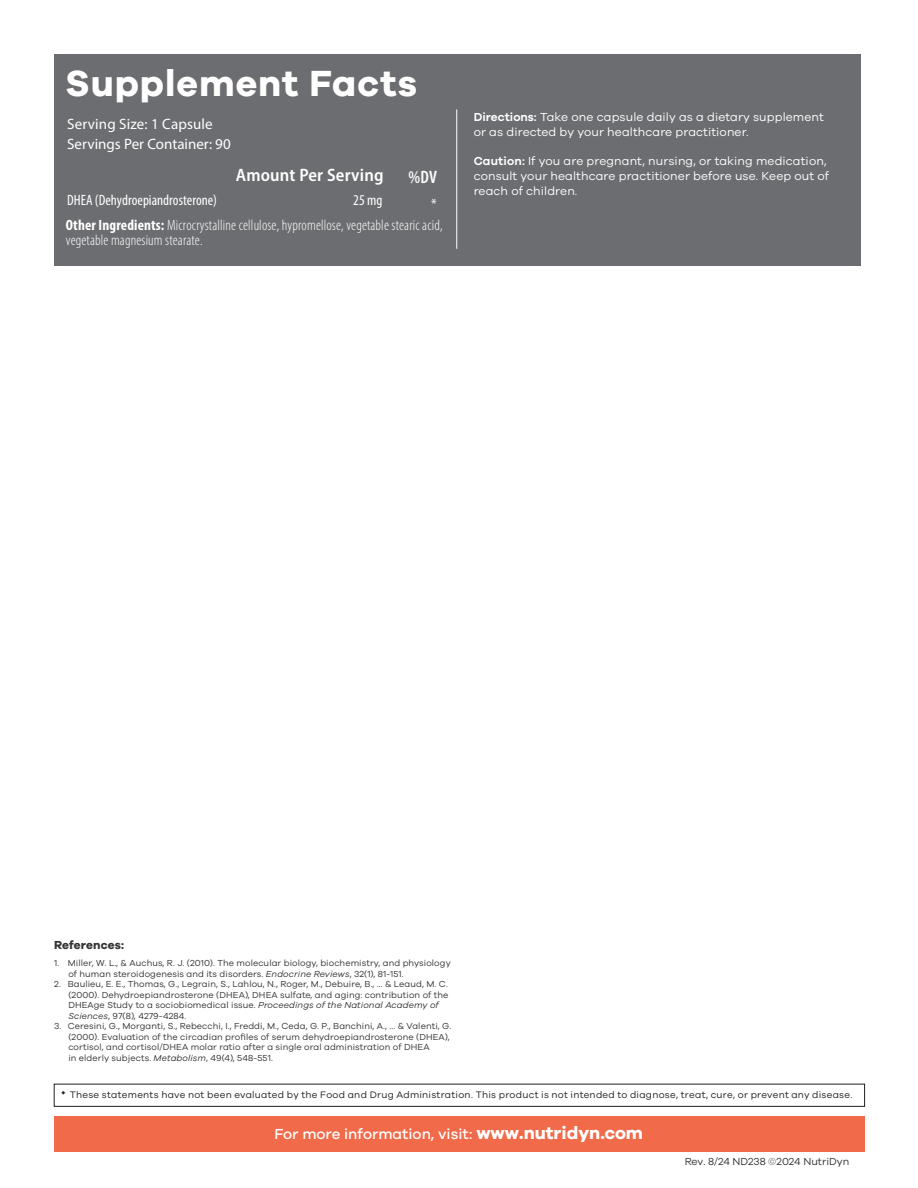
<style>
.page{position:relative;width:918px;height:1188px;background:#fff}
.page>*{position:absolute;margin:0;border:0;box-sizing:border-box;transform-origin:0 0}
.t1{font:700 37.5px "Galano Grotesque";letter-spacing:.025em;color:#fff}
.t2{font:600 semi-condensed 18px "Myriad Pro";letter-spacing:.01em;color:#fff}
.t3{font:600 condensed 18px "Myriad Pro";color:#fff}
.t4{font:300 condensed 15px/15px "Myriad Pro";letter-spacing:.01em;color:#fff}
.t5{font:15px "Myriad Pro";letter-spacing:.005em;color:#fff}
.t6{font:500 15px "Galano Grotesque";color:#fff}
.t7{font:condensed 15px "Myriad Pro";color:#fff}
.t8{font:12px/15px "Galano Grotesque";letter-spacing:.01em;color:#fff}
.t9{font:700 12px "Galano Grotesque";letter-spacing:.01em;color:#323332}
.t10{font:10.5px "Galano Grotesque";color:#323332}
.t11{font:9.75px "Galano Grotesque";letter-spacing:.025em;color:#231f20}
.t12{font:9px/10.5px "Galano Grotesque";letter-spacing:.01em;color:#323332}
.s1{font-weight:700}
.s2{font-weight:600}
.s3{font-style:italic}
.s4{font-weight:700;font-size:18px}
.s5{color:#6f6b6b}
</style>
<div class="page">
<div style="left:54px;top:1116px;width:811px;height:35px;background:#f16b4a"></div>
<div style="left:54px;top:54px;width:807px;height:212px;background:#6c6d70"></div>
<hr style="left:456px;top:110px;width:1px;height:139px;background:#fff">
<div style="left:54px;top:1084px;width:811px;height:23px;border:1px solid #231f20"></div>
<p class="t1" style="left:66px;top:60px;width:353px">Supplement Facts</p>
<p class="t5" style="left:67px;top:115px;width:147px">Serving Size: 1 Capsule</p>
<p class="t5" style="left:67px;top:134px;width:165px">Servings Per Container: 90</p>
<p class="t2" style="left:236px;top:164px;width:149px">Amount Per Serving</p>
<p class="t3" style="left:409px;top:166px;width:30px">%DV</p>
<p class="t7" style="left:67px;top:191px;width:152px">DHEA (Dehydroepiandrosterone)</p>
<p class="t7" style="left:353px;top:191px;width:31px">25 mg</p>
<p class="t7" style="left:431px;top:195px;width:7px">*</p>
<p class="t4" style="left:66px;top:218px;width:378px"><span class="s1">Other Ingredients:</span> Microcrystalline cellulose, hypromellose, vegetable stearic acid, vegetable magnesium stearate.</p>
<p class="t8" style="left:474px;top:109px;width:352px"><span class="s2">Directions:</span> Take one capsule daily as a dietary supplement or as directed by your healthcare practitioner.</p>
<p class="t8" style="left:474px;top:153px;width:357px"><span class="s2">Caution:</span> If you are pregnant, nursing, or taking medication, consult your healthcare practitioner before use. Keep out of reach of children.</p>
<p class="t9" style="left:54px;top:937px;width:71px">References:</p>
<p class="t12" style="left:68px;top:958px;width:384px;text-indent:-14px">1. Miller, W. L., &amp; Auchus, R. J. (2010). The molecular biology, biochemistry, and physiology of human steroidogenesis and its disorders. <span class="s3">Endocrine Reviews</span>, 32(1), 81-151.</p>
<p class="t12" style="left:68px;top:979px;width:382px;text-indent:-14px">2. Baulieu, E. E., Thomas, G., Legrain, S., Lahlou, N., Roger, M., Debuire, B., ... &amp; Leaud, M. C. (2000). Dehydroepiandrosterone (DHEA), DHEA sulfate, and aging: contribution of the DHEAge Study to a sociobiomedical issue. <span class="s3">Proceedings of the National Academy of Sciences</span>, 97(8), 4279-4284.</p>
<p class="t12" style="left:68px;top:1021px;width:384px;text-indent:-14px">3. Ceresini, G., Morganti, S., Rebecchi, I., Freddi, M., Ceda, G. P., Banchini, A., ... &amp; Valenti, G. (2000). Evaluation of the circadian profiles of serum dehydroepiandrosterone (DHEA), cortisol, and cortisol/DHEA molar ratio after a single oral administration of DHEA<br>in elderly subjects. <span class="s3">Metabolism</span>, 49(4), 548-551.</p>
<p class="t11" style="left:70px;top:1088px;width:784px">These statements have not been evaluated by the Food and Drug Administration. This product is not intended to diagnose, treat, cure, or prevent any disease.</p>
<p class="t6" style="left:275px;top:1125px;width:370px">For more information, visit: <span class="s4">www.nutridyn.com</span></p>
<p class="t10" style="left:685px;top:1155px;width:166px">Rev. 8/24 ND238 <span class="s5">©</span>2024 NutriDyn</p>
</div>
